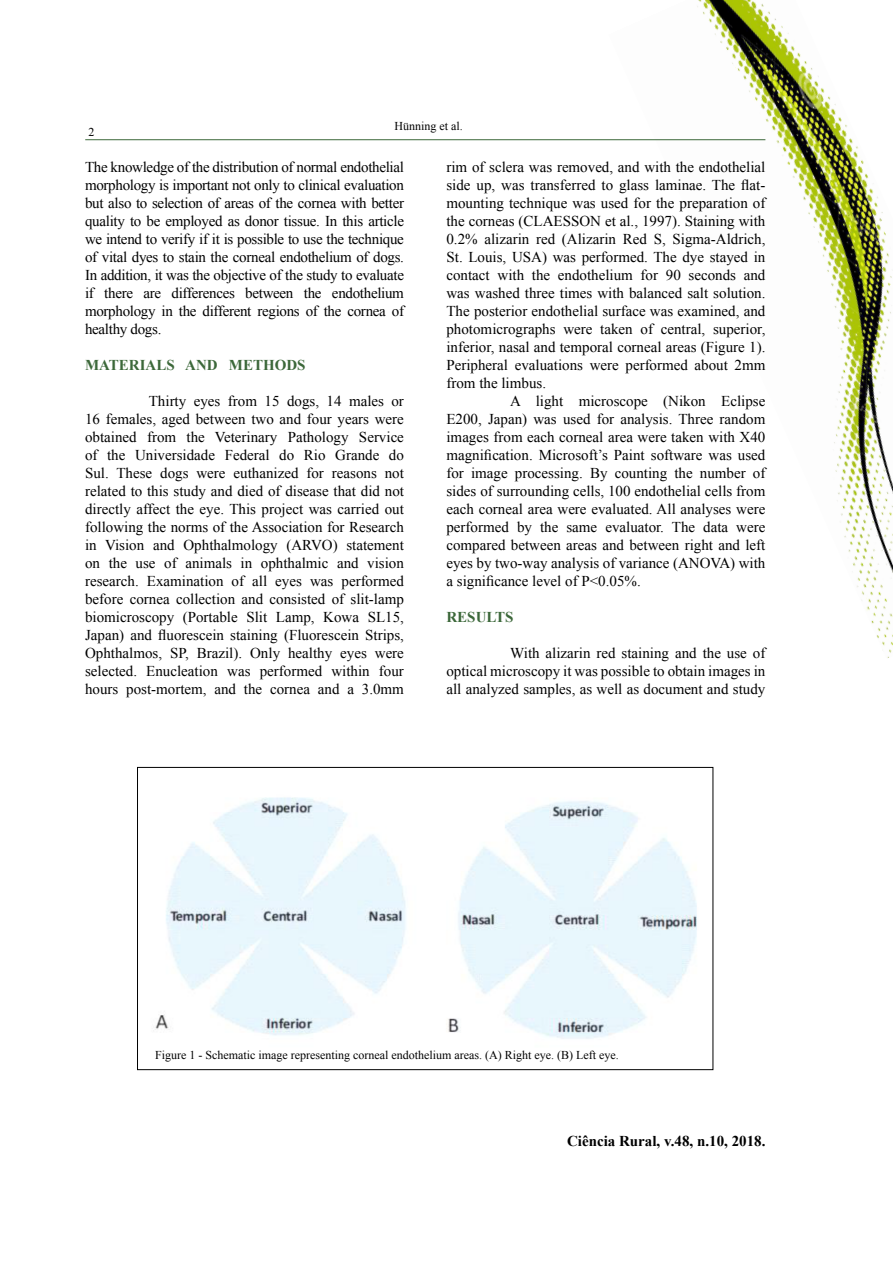
<style>
.page{position:relative;width:893px;height:1263px;background:#fff}
.page>*{position:absolute;margin:0;border:0;box-sizing:border-box;transform-origin:0 0}
.t1{font:15px/18px "Times New Roman";color:#000;text-align:justify}
.t2{font:700 15px "Times New Roman";color:#000}
.t3{font:700 15px "Times New Roman";color:#3c683a}
.t4{font:12px "Times New Roman";color:#000}
</style>
<div class="page">
<img style="left:608px;top:0;width:285px;height:658px">
<hr style="left:85px;top:139px;width:680px;height:1px;background:#3c683a">
<img style="left:155px;top:797px;width:542px;height:242px">
<div style="left:137px;top:767px;width:576px;height:303px;border:1px solid #000"></div>
<p class="t4" style="left:394px;top:118px;width:70px">Hünning et al.</p>
<p class="t1" style="left:85px;top:158px;width:320px">The knowledge of the distribution of normal endothelial morphology is important not only to clinical evaluation but also to selection of areas of the cornea with better quality to be employed as donor tissue. In this article we intend to verify if it is possible to use the technique of vital dyes to stain the corneal endothelium of dogs.<br>In addition, it was the objective of the study to evaluate if there are differences between the endothelium morphology in the different regions of the cornea of healthy dogs.</p>
<p class="t3" style="left:85px;top:355px;width:222px">MATERIALS AND METHODS</p>
<p class="t1" style="left:85px;top:392px;width:320px;text-indent:64px">Thirty eyes from 15 dogs, 14 males or 16 females, aged between two and four years were obtained from the Veterinary Pathology Service of the Universidade Federal do Rio Grande do Sul. These dogs were euthanized for reasons not related to this study and died of disease that did not directly affect the eye. This project was carried out following the norms of the Association for Research in Vision and Ophthalmology (ARVO) statement on the use of animals in ophthalmic and vision research. Examination of all eyes was performed before cornea collection and consisted of slit-lamp biomicroscopy (Portable Slit Lamp, Kowa SL15, Japan) and fluorescein staining (Fluorescein Strips, Ophthalmos, SP, Brazil). Only healthy eyes were selected. Enucleation was performed within four hours post-mortem, and the cornea and a 3.0mm</p>
<p class="t4" style="left:88px;top:124px;width:7px">2</p>
<p class="t1" style="left:446px;top:158px;width:320px">rim of sclera was removed, and with the endothelial</p>
<p class="t1" style="left:446px;top:176px;width:320px">side up, was transferred to glass laminae. The flat-</p>
<p class="t1" style="left:446px;top:194px;width:320px">mounting technique was used for the preparation of</p>
<p class="t1" style="left:446px;top:212px;width:320px">the corneas (CLAESSON et al., 1997). Staining with</p>
<p class="t1" style="left:446px;top:230px;width:320px">0.2% alizarin red (Alizarin Red S, Sigma-Aldrich,</p>
<p class="t1" style="left:446px;top:248px;width:320px">St. Louis, USA) was performed. The dye stayed in</p>
<p class="t1" style="left:446px;top:266px;width:320px">contact with the endothelium for 90 seconds and</p>
<p class="t1" style="left:446px;top:284px;width:320px">was washed three times with balanced salt solution.</p>
<p class="t1" style="left:446px;top:302px;width:320px">The posterior endothelial surface was examined, and</p>
<p class="t1" style="left:446px;top:320px;width:320px">photomicrographs were taken of central, superior,</p>
<p class="t1" style="left:446px;top:338px;width:320px">inferior, nasal and temporal corneal areas (Figure 1).</p>
<p class="t1" style="left:446px;top:356px;width:320px">Peripheral evaluations were performed about 2mm</p>
<p class="t1" style="left:446px;top:374px;width:101px">from the limbus.</p>
<p class="t1" style="left:510px;top:392px;width:257px">A light microscope (Nikon Eclipse</p>
<p class="t1" style="left:446px;top:410px;width:320px">E200, Japan) was used for analysis. Three random</p>
<p class="t1" style="left:446px;top:428px;width:320px">images from each corneal area were taken with X40</p>
<p class="t1" style="left:446px;top:446px;width:320px">magnification. Microsoft’s Paint software was used</p>
<p class="t1" style="left:446px;top:464px;width:320px">for image processing. By counting the number of</p>
<p class="t1" style="left:446px;top:482px;width:320px">sides of surrounding cells, 100 endothelial cells from</p>
<p class="t1" style="left:446px;top:500px;width:320px">each corneal area were evaluated. All analyses were</p>
<p class="t1" style="left:446px;top:518px;width:320px">performed by the same evaluator. The data were</p>
<p class="t1" style="left:446px;top:536px;width:320px">compared between areas and between right and left</p>
<p class="t1" style="left:446px;top:554px;width:320px">eyes by two-way analysis of variance (ANOVA) with</p>
<p class="t1" style="left:446px;top:572px;width:196px">a significance level of P&lt;0.05%.</p>
<p class="t3" style="left:446px;top:607px;width:68px">RESULTS</p>
<p class="t1" style="left:446px;top:644px;width:320px;text-indent:64px">With alizarin red staining and the use of optical microscopy it was possible to obtain images in all analyzed samples, as well as document and study</p>
<p class="t4" style="left:155px;top:1046px;width:465px">Figure 1 - Schematic image representing corneal endothelium areas. (A) Right eye. (B) Left eye.</p>
<p class="t2" style="left:567px;top:1130px;width:200px">Ciência Rural, v.48, n.10, 2018.</p>
</div>
